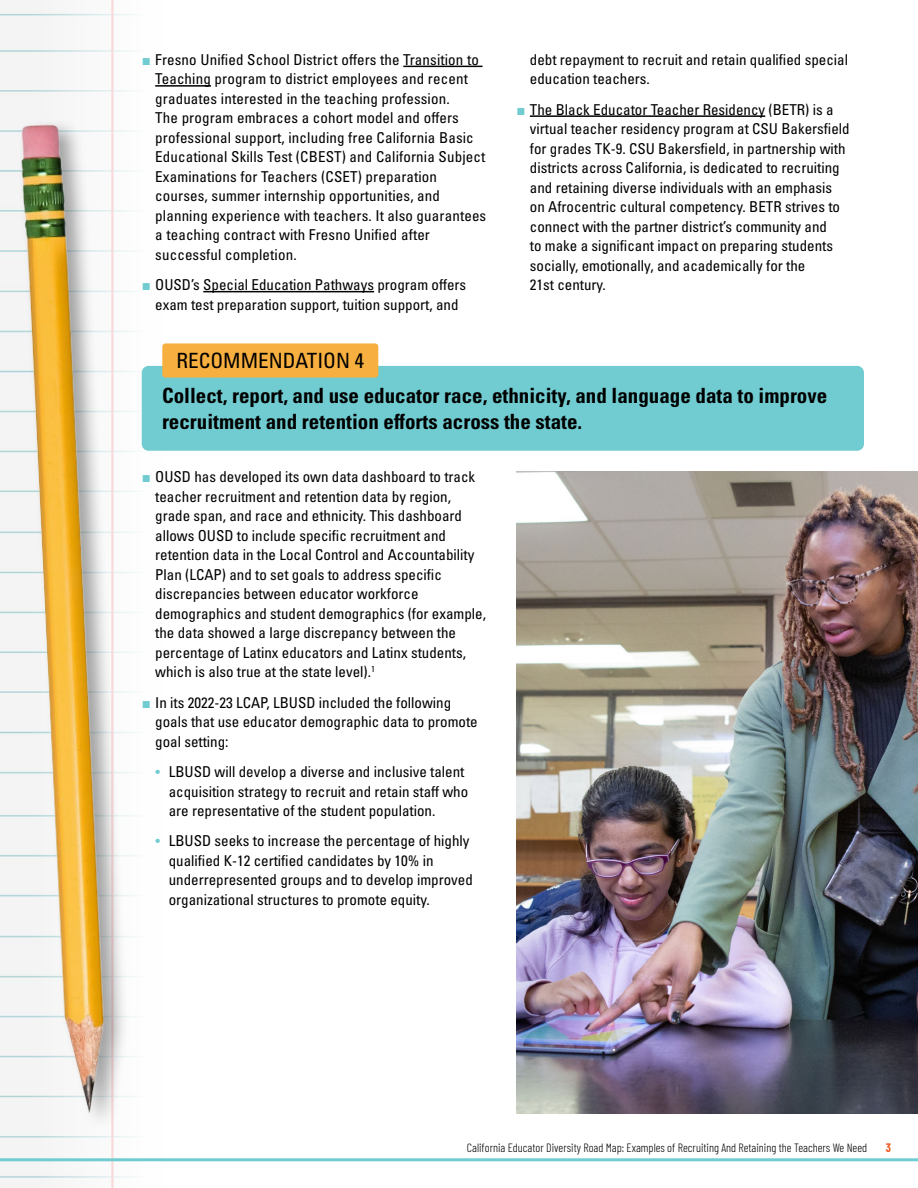
<style>
.page{position:relative;width:918px;height:1188px;background:#fff}
.page>*{position:absolute;margin:0;border:0;box-sizing:border-box;transform-origin:0 0}
.Blue_Box{font:700 condensed 21px/25.2px "Univers LT Pro";color:#000}
.Recommendation{font:condensed 21px "Univers LT Pro";color:#000}
.t1{font:condensed 15px/19.5px "Univers LT Pro";color:#000}
.t2{font:300 12px "Barlow Condensed";color:#000}
.t3{font:700 12px "Barlow Condensed";color:#ef5c25}
.s1{font-family:"Arial";font-weight:700;font-stretch:normal;color:#70ccd1}
</style>
<div class="page">
<img style="left:0;top:0;width:162px;height:1162px">
<hr style="left:403px;top:66px;width:80px;height:1px;background:#000">
<hr style="left:155px;top:85px;width:56px;height:2px;background:#000">
<hr style="left:203px;top:291px;width:171px;height:1px;background:#000">
<hr style="left:530px;top:115px;width:235px;height:2px;background:#000">
<div style="left:142px;top:366px;width:722px;height:85px;background:#70ccd1;border-radius:7px"></div>
<div style="left:162px;top:343px;width:216px;height:35px;background:#f7af3f;border-radius:3px"></div>
<img style="left:516px;top:472px;width:402px;height:642px">
<hr style="left:0;top:1158px;width:918px;height:3px;background:#70ccd1">
<img style="left:0;top:48px;width:160px;height:1140px">
<p class="t1" style="left:155px;top:49px;width:333px;text-indent:-14px"><span class="s1">■</span> Fresno Unified School District offers the Transition to Teaching program to district employees and recent graduates interested in the teaching profession.<br>The program embraces a cohort model and offers professional support, including free California Basic Educational Skills Test (CBEST) and California Subject Examinations for Teachers (CSET) preparation courses, summer internship opportunities, and planning experience with teachers. It also guarantees a teaching contract with Fresno Unified after successful completion.</p>
<p class="t1" style="left:142px;top:275px;width:326px;text-align:center"><span class="s1">■</span> OUSD’s Special Education Pathways program offers exam test preparation support, tuition support, and</p>
<p class="Recommendation" style="left:177px;top:347px;width:189px">RECOMMENDATION 4</p>
<p class="t1" style="left:530px;top:49px;width:320px">debt repayment to recruit and retain qualified special education teachers.</p>
<p class="t1" style="left:530px;top:99px;width:321px;text-indent:-14px"><span class="s1">■</span> The Black Educator Teacher Residency (BETR) is a virtual teacher residency program at CSU Bakersfield for grades TK-9. CSU Bakersfield, in partnership with districts across California, is dedicated to recruiting and retaining diverse individuals with an emphasis on Afrocentric cultural competency. BETR strives to connect with the partner district’s community and<br>to make a significant impact on preparing students socially, emotionally, and academically for the<br>21st century.</p>
<p class="Blue_Box" style="left:162px;top:383px;width:667px">Collect, report, and use educator race, ethnicity, and language data to improve recruitment and retention efforts across the state.</p>
<p class="t1" style="left:155px;top:467px;width:332px;text-indent:-14px"><span class="s1">■</span> OUSD has developed its own data dashboard to track teacher recruitment and retention data by region, grade span, and race and ethnicity. This dashboard allows OUSD to include specific recruitment and retention data in the Local Control and Accountability Plan (LCAP) and to set goals to address specific discrepancies between educator workforce demographics and student demographics (for example, the data showed a large discrepancy between the percentage of Latinx educators and Latinx students, which is also true at the state level).<sup>1</sup></p>
<p class="t1" style="left:155px;top:692px;width:324px;text-indent:-14px"><span class="s1">■</span> In its 2022-23 LCAP, LBUSD included the following goals that use educator demographic data to promote goal setting:</p>
<p class="t1" style="left:169px;top:762px;width:301px;text-indent:-14px"><span class="s1">•</span> LBUSD will develop a diverse and inclusive talent acquisition strategy to recruit and retain staff who are representative of the student population.</p>
<p class="t1" style="left:169px;top:831px;width:306px;text-indent:-14px"><span class="s1">•</span> LBUSD seeks to increase the percentage of highly qualified K-12 certified candidates by 10% in underrepresented groups and to develop improved organizational structures to promote equity.</p>
<p class="t2" style="left:467px;top:1139px;width:402px">California Educator Diversity Road Map: Examples of Recruiting And Retaining the Teachers We Need</p>
<p class="t3" style="left:886px;top:1139px;width:7px">3</p>
</div>
